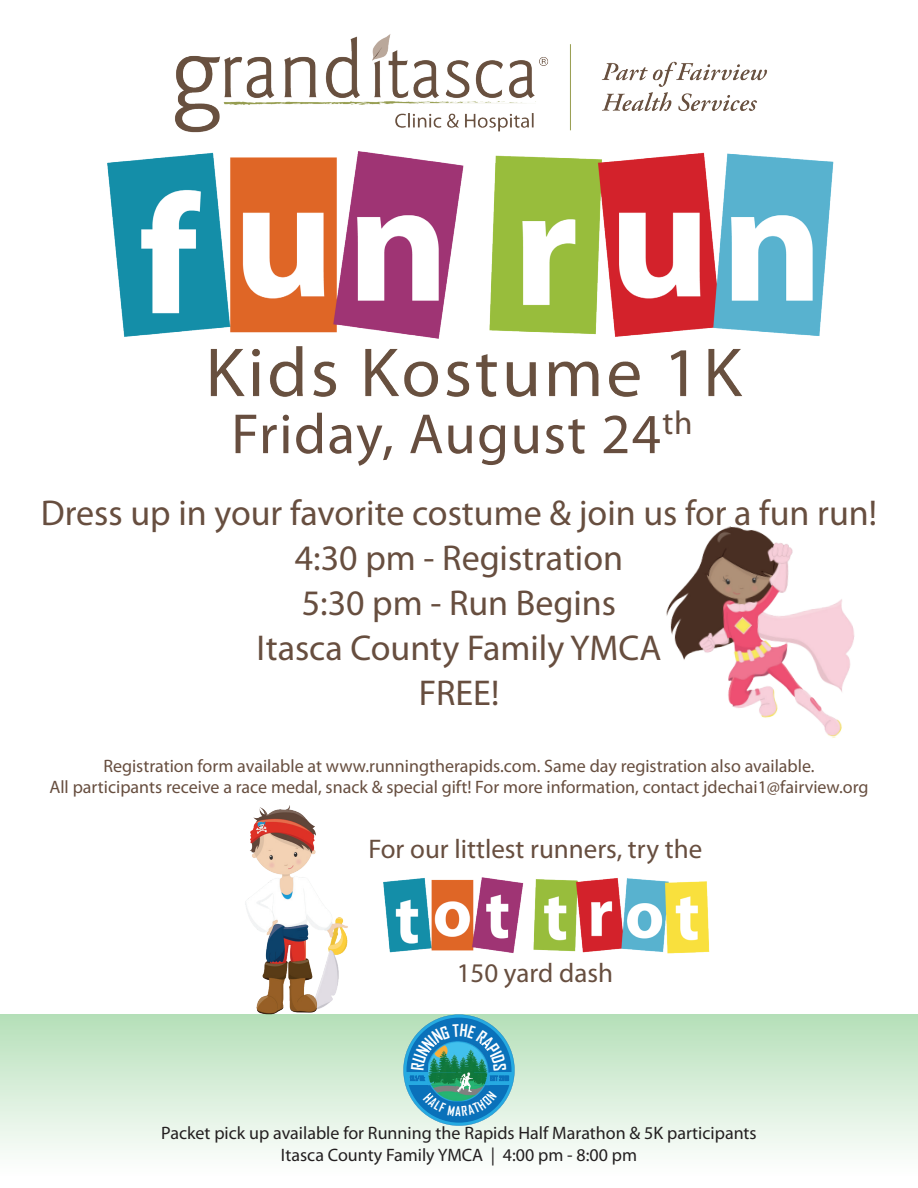
<style>
.page{position:relative;width:918px;height:1188px;background:#fff}
.page>*{position:absolute;margin:0;border:0;box-sizing:border-box;transform-origin:0 0}
.t1{font:57px "Myriad Pro";letter-spacing:.025em;color:#674e3f}
.t2{font:36px/45px "Myriad Pro";color:#674e3f;text-align:center}
.t3{font:27px "Myriad Pro";color:#674e3f}
.t4{font:18px/21.6px "Myriad Pro";color:#674e3f;text-align:center}
.t5{font:18px/21.6px "Myriad Pro";color:#231f20;text-align:center}
</style>
<div class="page">
<img style="left:107px;top:34px;width:727px;height:363px">
<img style="left:218px;top:805px;width:139px;height:210px">
<img style="left:666px;top:526px;width:189px;height:212px">
<img style="left:383px;top:877px;width:327px;height:77px">
<div style="left:0;top:1015px;width:918px;height:162px;background:linear-gradient(to bottom,#b6e0b9,#fff)"></div>
<svg style="left:403px;top:1015px;width:112px;height:111px;background:#469db7"></svg>
<h1 class="t1" style="left:231px;top:399px;width:463px">Friday, August 24<sup>th</sup></h1>
<h2 class="t2" style="left:41px;top:490px;width:838px">Dress up in your favorite costume &amp; join us for a fun run!<br>4:30 pm - Registration<br>5:30 pm - Run Begins<br>Itasca County Family YMCA<br>FREE!</h2>
<p class="t4" style="left:49px;top:754px;width:821px">Registration form available at www.runningtherapids.com. Same day registration also available.<br>All participants receive a race medal, snack &amp; special gift! For more information, contact jdechai1@fairview.org</p>
<h3 class="t3" style="left:369px;top:832px;width:335px">For our littlest runners, try the</h3>
<h3 class="t3" style="left:457px;top:956px;width:158px">150 yard dash</h3>
<p class="t5" style="left:161px;top:1122px;width:597px">Packet pick up available for Running the Rapids Half Marathon &amp; 5K participants<br>Itasca County Family YMCA | 4:00 pm - 8:00 pm</p>
</div>
